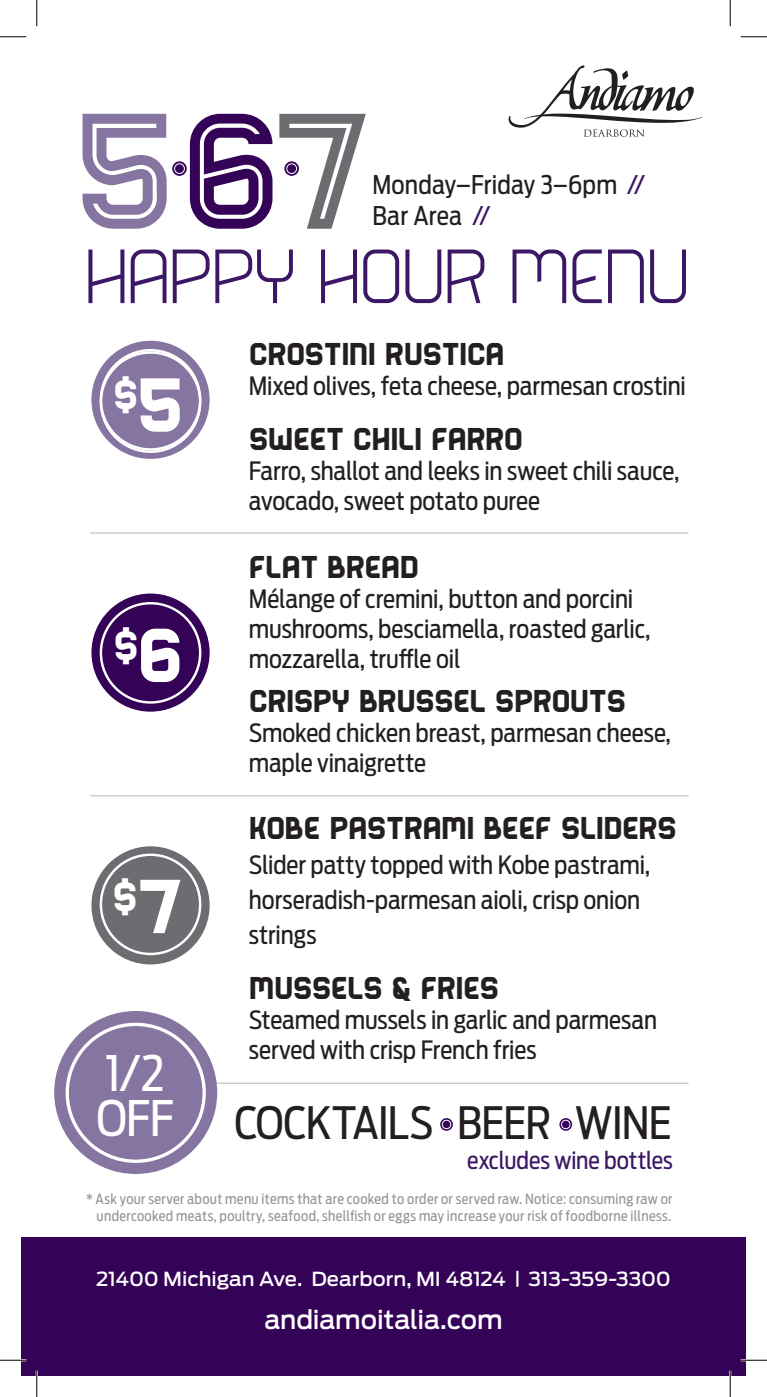
<style>
.page{position:relative;width:767px;height:1397px;background:#fff}
.page>*{position:absolute;margin:0;border:0;box-sizing:border-box;transform-origin:0 0}
.t1{font:100 89.25px "Bender";color:#3c1765}
.t2{font:48.65px "Antenna Cond";color:#fff}
.t3{font:47.43px "Bender Solid";color:#fff}
.t4{font:44.27px "Antenna Cond";letter-spacing:-.02em;color:#231f20}
.t5{font:36.75px "Bender Solid";letter-spacing:-.01em;color:#231f20}
.t6{font:25.55px/30.8px "Antenna Cond";letter-spacing:.005em;color:#231f20}
.t7{font:500 25.55px "Antenna";letter-spacing:-.01em;color:#fff}
.t8{font:25.03px/30.1px "Antenna Cond";letter-spacing:-.005em;color:#231f20}
.t9{font:23.8px "Antenna Cond";color:#3c1765}
.t10{font:500 19.25px "Antenna";letter-spacing:-.01em;color:#fff;scale:1.04 1}
.t11{font:14px/16.8px "Antenna Cond";letter-spacing:.025em;color:#939598;text-align:right}
.s1{color:#3c1765}
.s2{font-size:88.9px}
.s3{font-size:16.8px}
</style>
<div class="page">
<hr style="left:94px;top:1082px;width:594px;height:1px;background:#bcbdc0">
<div style="left:91px;top:593px;width:118px;height:118px;background:#340256;border-radius:50%"></div>
<div style="left:100px;top:602px;width:101px;height:101px;border:2px solid #fff;border-radius:50%"></div>
<div style="left:91px;top:846px;width:118px;height:118px;background:#6c6d70;border-radius:50%"></div>
<div style="left:100px;top:853px;width:101px;height:102px;border:2px solid #fff;border-radius:50%"></div>
<svg style="left:440px;top:1118px;width:13px;height:12px"></svg>
<div style="left:442px;top:1119px;width:9px;height:10px;border:1px solid #fff;border-radius:50%"></div>
<svg style="left:559px;top:1118px;width:13px;height:12px"></svg>
<div style="left:561px;top:1119px;width:9px;height:10px;border:1px solid #fff;border-radius:50%"></div>
<svg style="left:279px;top:114px;width:87px;height:115px"></svg>
<svg style="left:190px;top:114px;width:82px;height:115px"></svg>
<svg style="left:82px;top:114px;width:85px;height:115px"></svg>
<svg style="left:172px;top:161px;width:15px;height:15px"></svg>
<div style="left:174px;top:163px;width:11px;height:11px;border:1px solid #fff;border-radius:50%"></div>
<svg style="left:284px;top:161px;width:15px;height:15px"></svg>
<div style="left:286px;top:163px;width:11px;height:11px;border:1px solid #fff;border-radius:50%"></div>
<div style="left:21px;top:1238px;width:725px;height:138px;background:#340256"></div>
<div style="left:91px;top:341px;width:118px;height:118px;background:#8675a1;border-radius:50%"></div>
<div style="left:100px;top:351px;width:101px;height:102px;border:2px solid #fff;border-radius:50%"></div>
<hr style="left:90px;top:532px;width:598px;height:1px;background:#bcbdc0">
<div style="left:54px;top:1011px;width:163px;height:163px;background:#8675a1;border-radius:50%"></div>
<div style="left:66px;top:1022px;width:140px;height:141px;border:3px solid #fff;border-radius:50%"></div>
<hr style="left:90px;top:795px;width:598px;height:1px;background:#bcbdc0">
<svg style="left:508px;top:65px;width:194px;height:72px"></svg>
<hr style="left:0;top:1359px;width:26px;height:2px;background:#fff">
<hr style="left:740px;top:1359px;width:26px;height:2px;background:#fff">
<hr style="left:36px;top:1370px;width:2px;height:26px;background:#fff">
<hr style="left:729px;top:1370px;width:2px;height:26px;background:#fff">
<svg style="left:0;top:36px;width:26px;height:1px"></svg>
<svg style="left:740px;top:36px;width:26px;height:1px"></svg>
<svg style="left:0;top:1359px;width:26px;height:1px"></svg>
<svg style="left:740px;top:1359px;width:26px;height:1px"></svg>
<svg style="left:36px;top:0;width:1px;height:26px"></svg>
<svg style="left:36px;top:1370px;width:1px;height:26px"></svg>
<svg style="left:729px;top:0;width:1px;height:26px"></svg>
<svg style="left:729px;top:1370px;width:1px;height:26px"></svg>
<p class="t6" style="left:372px;top:169px;width:274px">Monday–Friday 3–6pm <span class="s1">//<br></span>Bar Area <span class="s1">//</span></p>
<p class="t1" style="left:85px;top:231px;width:605px">HAPPY HOUR MENU</p>
<p class="t3" style="left:114px;top:371px;width:71px">$<span class="s2">5</span></p>
<p class="t3" style="left:114px;top:621px;width:70px">$<span class="s2">6</span></p>
<p class="t3" style="left:113px;top:872px;width:73px">$<span class="s2">7</span></p>
<p class="t2" style="left:105px;top:1044px;width:61px">1/2</p>
<p class="t2" style="left:96px;top:1090px;width:79px">OFF</p>
<p class="t5" style="left:249px;top:335px;width:257px">CROSTINI RUSTICA</p>
<p class="t8" style="left:249px;top:371px;width:438px">Mixed olives, feta cheese, parmesan crostini</p>
<p class="t5" style="left:249px;top:420px;width:275px">SWEET CHILI FARRO</p>
<p class="t8" style="left:249px;top:456px;width:432px">Farro, shallot and leeks in sweet chili sauce, avocado, sweet potato puree</p>
<p class="t5" style="left:249px;top:548px;width:171px">FLAT BREAD</p>
<p class="t8" style="left:249px;top:584px;width:403px">Mélange of cremini, button and porcini mushrooms, besciamella, roasted garlic, mozzarella, truffle oil</p>
<p class="t5" style="left:249px;top:682px;width:378px">CRISPY BRUSSEL SPROUTS</p>
<p class="t8" style="left:249px;top:718px;width:423px">Smoked chicken breast, parmesan cheese, maple vinaigrette</p>
<p class="t5" style="left:249px;top:809px;width:429px">KOBE PASTRAMI BEEF SLIDERS</p>
<p class="t8" style="left:249px;top:847px;width:403px;line-height:35px">Slider patty topped with Kobe pastrami, horseradish-parmesan aioli, crisp onion strings</p>
<p class="t5" style="left:249px;top:969px;width:251px">MUSSELS &amp; FRIES</p>
<p class="t8" style="left:249px;top:1004px;width:409px">Steamed mussels in garlic and parmesan served with crisp French fries</p>
<p class="t4" style="left:234px;top:1096px;width:438px">COCKTAILS BEER WINE</p>
<p class="t9" style="left:467px;top:1146px;width:207px">excludes wine bottles</p>
<p class="t11" style="left:86px;top:1190px;width:587px">* Ask your server about menu items that are cooked to order or served raw. Notice: consuming raw or undercooked meats, poultry, seafood, shellfish or eggs may increase your risk of foodborne illness.</p>
<p class="t10" style="left:96px;top:1267px;width:554px">21400 Michigan Ave. Dearborn, MI 48124 <span class="s3">|</span> 313-359-3300</p>
<p class="t7" style="left:264px;top:1304px;width:240px">andiamoitalia.com</p>
</div>
